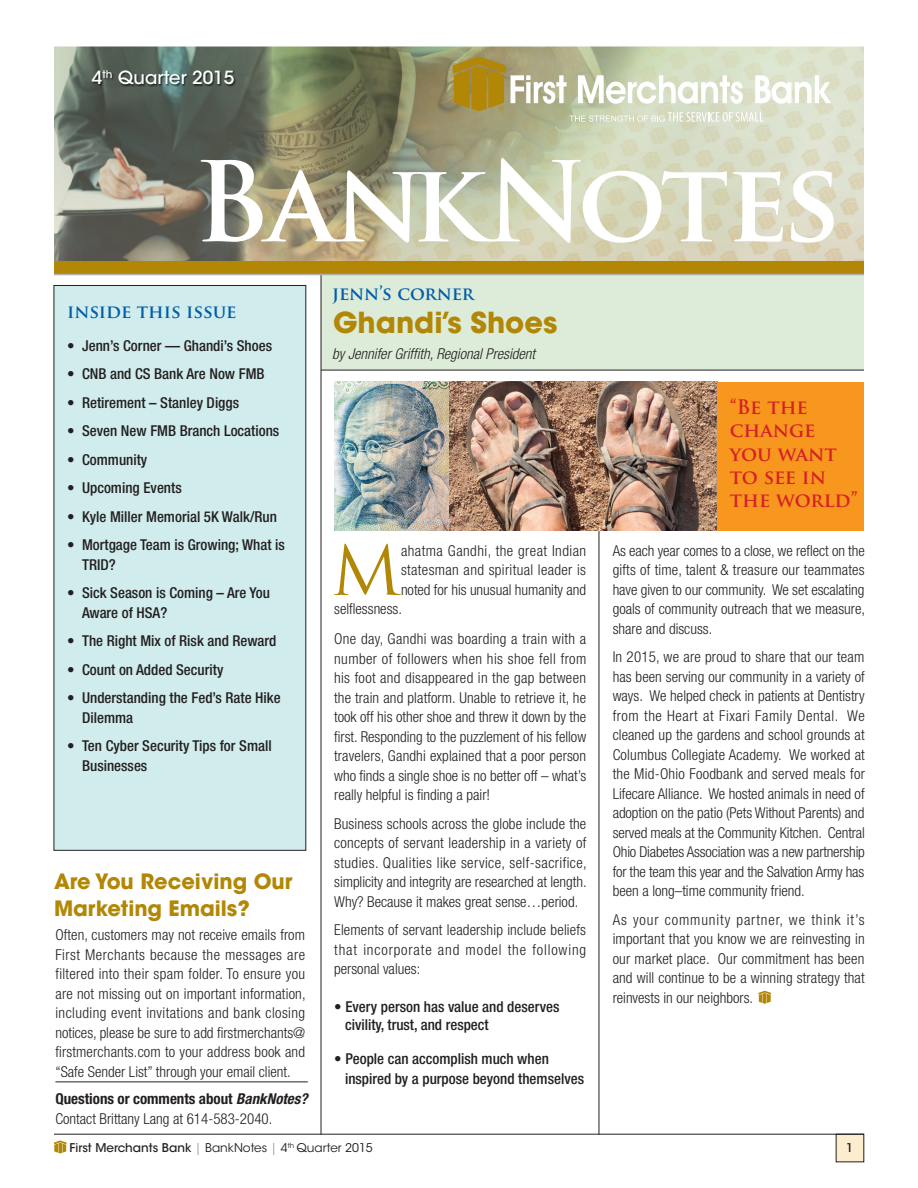
<style>
.page{position:relative;width:918px;height:1188px;background:#fff}
.page>*{position:absolute;margin:0;border:0;box-sizing:border-box;transform-origin:0 0}
.t1{font:700 108px "Trajan Pro";letter-spacing:-.045em;color:#fff}
.t2{font:66.75px "Trajan Pro";color:#b28705}
.t3{font:700 28.8px "ITC Avant Garde Std";color:#b28705}
.t4{font:700 21px/27px "ITC Avant Garde Std";color:#b28705}
.t5{font:700 19.5px/23.4px "Trajan Pro";color:#d52028}
.t6{font:700 18px "Trajan Pro";color:#015dab}
.t7{font:500 18px "ITC Avant Garde Std";color:#fff}
.t8{font:300 condensed 15px/19.5px "Helvetica Neue LT Std";color:#231f20;text-align:justify}
.t9{font:500 condensed 15px/19.5px "Helvetica Neue LT Std";color:#231f20}
.t10{font:italic 300 condensed 15px "Helvetica Neue LT Std";color:#231f20}
.t11{font:300 condensed 15px "Helvetica Neue LT Std";letter-spacing:.025em;color:#231f20}
.t12{font:300 condensed 15px "Helvetica Neue LT Std";letter-spacing:.03em;color:#231f20}
.t13{font:12px "ITC Avant Garde Std";color:#231f20}
.t14{font:500 12px "ITC Avant Garde Std";color:#231f20}
.s1{font-weight:700}
.s2{font-weight:700;font-style:italic}
.s3{font-weight:500}
.s4{font-weight:200}
</style>
<div class="page">
<img style="left:54px;top:47px;width:810px;height:214px">
<div style="left:836px;top:1134px;width:28px;height:28px;background:#fcedce"></div>
<div style="left:321px;top:274px;width:543px;height:96px;background:#ddecd9"></div>
<hr style="left:321px;top:274px;width:1px;height:861px;background:#231f20">
<hr style="left:321px;top:370px;width:543px;height:1px;background:#231f20">
<hr style="left:55px;top:1082px;width:253px;height:1px;background:#231f20">
<svg style="left:54px;top:1140px;width:12px;height:14px"></svg>
<div style="left:54px;top:285px;width:252px;height:565px;background:#d1ecec"></div>
<div style="left:54px;top:261px;width:810px;height:13px;background:#b28705"></div>
<hr style="left:54px;top:274px;width:810px;height:1px;background:#afaeb3">
<img style="left:92px;top:70px;width:145px;height:17px">
<hr style="left:54px;top:1134px;width:810px;height:1px;background:#231f20">
<hr style="left:599px;top:531px;width:1px;height:604px;background:#231f20">
<svg style="left:511px;top:75px;width:56px;height:29px"></svg>
<svg style="left:578px;top:75px;width:165px;height:29px"></svg>
<svg style="left:755px;top:75px;width:76px;height:29px"></svg>
<svg style="left:453px;top:56px;width:52px;height:55px;background:#ac8a20"></svg>
<svg style="left:570px;top:112px;width:194px;height:10px;background:#dce2cd"></svg>
<img style="left:334px;top:381px;width:383px;height:150px">
<div style="left:717px;top:382px;width:147px;height:149px;background:#f7971d"></div>
<svg style="left:759px;top:991px;width:12px;height:13px"></svg>
<p class="t7" style="left:92px;top:66px;width:144px">4<sup>th</sup> Quarter 2015</p>
<h1 class="t1" style="left:194px;top:135px;width:648px">BankNotes</h1>
<p class="t6" style="left:67px;top:300px;width:171px">inside this issue</p>
<p class="t9" style="left:67px;top:336px;width:207px">• Jenn’s Corner — Ghandi’s Shoes</p>
<p class="t9" style="left:67px;top:364px;width:199px">• CNB and CS Bank Are Now FMB</p>
<p class="t9" style="left:67px;top:393px;width:174px">• Retirement – Stanley Diggs</p>
<p class="t9" style="left:67px;top:421px;width:214px">• Seven New FMB Branch Locations</p>
<p class="t9" style="left:67px;top:450px;width:82px">• Community</p>
<p class="t9" style="left:67px;top:478px;width:116px">• Upcoming Events</p>
<p class="t9" style="left:67px;top:507px;width:211px">• Kyle Miller Memorial 5K Walk/Run</p>
<p class="t9" style="left:82px;top:535px;width:204px;text-indent:-15px">• Mortgage Team is Growing; What is<br>TRID?</p>
<p class="t9" style="left:82px;top:583px;width:190px;text-indent:-15px">• Sick Season is Coming – Are You<br>Aware of HSA?</p>
<p class="t9" style="left:67px;top:631px;width:211px">• The Right Mix of Risk and Reward</p>
<p class="t9" style="left:67px;top:660px;width:158px">• Count on Added Security</p>
<p class="t9" style="left:82px;top:688px;width:200px;text-indent:-15px">• Understanding the Fed’s Rate Hike<br>Dilemma</p>
<p class="t9" style="left:82px;top:736px;width:191px;text-indent:-15px">• Ten Cyber Security Tips for Small<br>Businesses</p>
<h3 class="t4" style="left:54px;top:868px;width:240px">Are You Receiving Our<br>Marketing Emails?</h3>
<p class="t8" style="left:55px;top:925px;width:252px">Often, customers may not receive emails from First Merchants because the messages are filtered into their spam folder. To ensure you are not missing out on important information, including event invitations and bank closing notices, please be sure to add firstmerchants@ firstmerchants.com to your address book and “Safe Sender List” through your email client.</p>
<p class="t8" style="left:55px;top:1089px;width:254px"><span class="s1">Questions or comments about</span> <span class="s2">BankNotes?<br></span>Contact Brittany Lang at 614-583-2040.</p>
<p class="t6" style="left:332px;top:282px;width:144px">jenn’s corner</p>
<h3 class="t3" style="left:333px;top:304px;width:226px">Ghandi’s Shoes</h3>
<p class="t10" style="left:332px;top:345px;width:204px">by Jennifer Griffith, Regional President</p>
<h2 class="t2" style="left:331px;top:528px;width:72px">M</h2>
<p class="t12" style="left:401px;top:542px;width:187px">ahatma Gandhi, the great Indian</p>
<p class="t11" style="left:401px;top:561px;width:187px">statesman and spiritual leader is</p>
<p class="t8" style="left:401px;top:580px;width:187px">noted for his unusual humanity and</p>
<p class="t8" style="left:334px;top:599px;width:69px">selflessness.</p>
<p class="t8" style="left:334px;top:629px;width:254px">One day, Gandhi was boarding a train with a number of followers when his shoe fell from his foot and disappeared in the gap between the train and platform. Unable to retrieve it, he took off his other shoe and threw it down by the first. Responding to the puzzlement of his fellow travelers, Gandhi explained that a poor person who finds a single shoe is no better off – what’s really helpful is finding a pair!</p>
<p class="t8" style="left:334px;top:814px;width:254px">Business schools across the globe include the concepts of servant leadership in a variety of studies. Qualities like service, self-sacrifice, simplicity and integrity are researched at length.<br>Why? Because it makes great sense…period.</p>
<p class="t8" style="left:334px;top:920px;width:253px">Elements of servant leadership include beliefs that incorporate and model the following personal values:</p>
<p class="t9" style="left:345px;top:997px;width:216px;line-height:18px;text-indent:-11px">• Every person has value and deserves civility, trust, and respect</p>
<p class="t9" style="left:345px;top:1049px;width:241px;text-indent:-11px">• People can accomplish much when inspired by a purpose beyond themselves</p>
<h3 class="t5" style="left:730px;top:395px;width:129px">“Be the change you want to see in the world”</h3>
<p class="t8" style="left:613px;top:541px;width:254px">As each year comes to a close, we reflect on the gifts of time, talent &amp; treasure our teammates have given to our community. We set escalating goals of community outreach that we measure, share and discuss.</p>
<p class="t8" style="left:613px;top:647px;width:254px">In 2015, we are proud to share that our team has been serving our community in a variety of ways. We helped check in patients at Dentistry from the Heart at Fixari Family Dental. We cleaned up the gardens and school grounds at Columbus Collegiate Academy. We worked at the Mid-Ohio Foodbank and served meals for Lifecare Alliance. We hosted animals in need of adoption on the patio (Pets Without Parents) and served meals at the Community Kitchen. Central Ohio Diabetes Association was a new partnership for the team this year and the Salvation Army has been a long–time community friend.</p>
<p class="t8" style="left:613px;top:910px;width:254px">As your community partner, we think it’s important that you know we are reinvesting in our market place. Our commitment has been and will continue to be a winning strategy that reinvests in our neighbors.</p>
<p class="t13" style="left:70px;top:1140px;width:305px"><span class="s3">First Merchants Bank</span> <span class="s4">|</span> BankNotes <span class="s4">|</span> 4<sup>th</sup> Quarter 2015</p>
<p class="t14" style="left:846px;top:1140px;width:9px">1</p>
</div>
